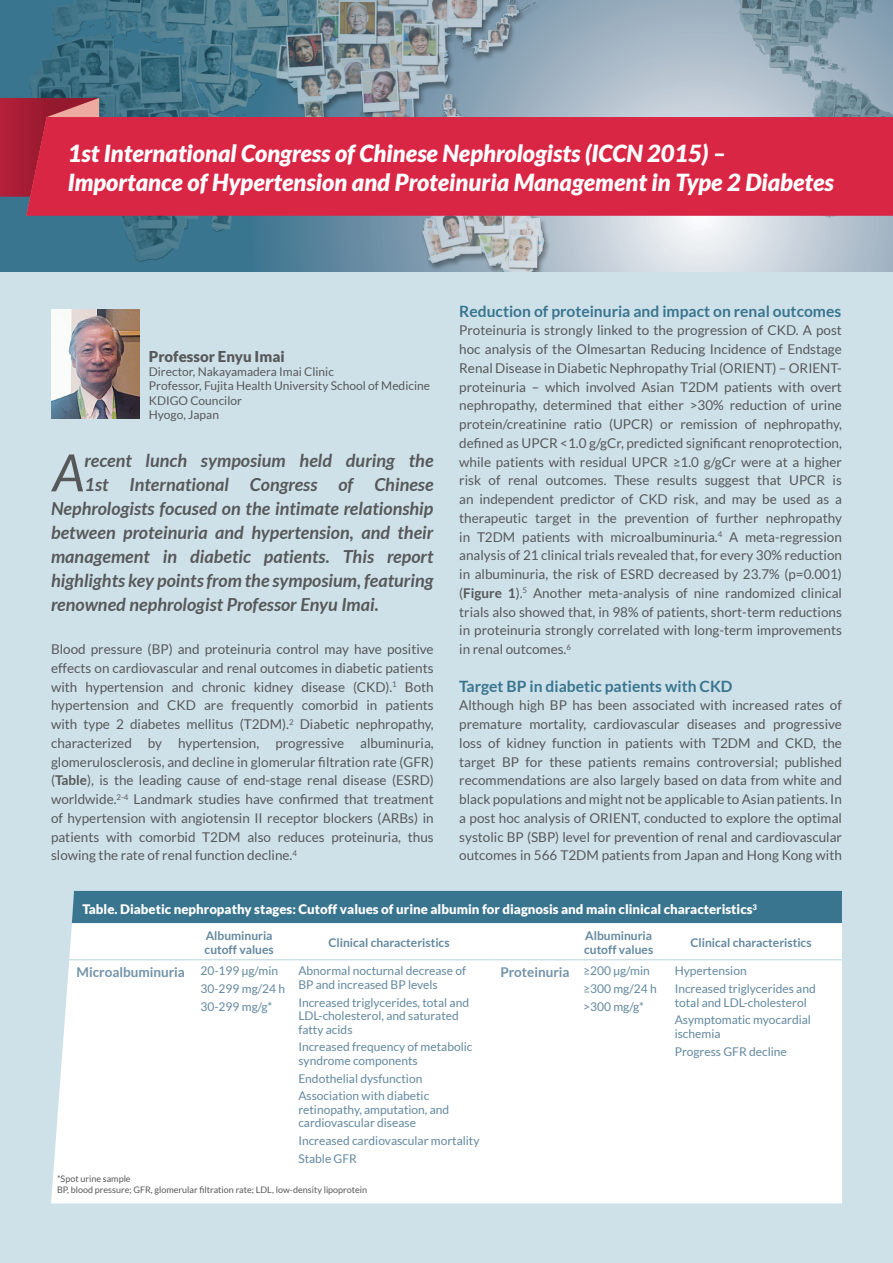
<style>
.page{position:relative;width:893px;height:1263px;background:#cee1e9}
.page>*{position:absolute;margin:0;border:0;box-sizing:border-box;transform-origin:0 0}
.WS-008_Body_Nor{font:italic 51.45px "Lato";color:#57585a}
.t1{font:italic 900 23.55px/29px "Lato";color:#fff}
.WS-008_Body_Nor-2{font:italic 700 18px "Lato";color:#57585a}
.WS-008_SubHead_B{font:700 15.6px "Lato";color:#39758f}
.WS-008_SpkrName{font:900 15px "Lato";color:#57585a}
.WS-008_Body_Nor-3{font:13.5px/18.8px "Lato";color:#57585a;text-align:justify}
.WS-008_Table_Nor{font:700 13.5px "Lato";color:#7293a8}
.WS-008_Table_Head{font:900 13.2px "Lato";color:#fff}
.WS-008_Table_Nor-2{font:12px/13.5px "Lato";color:#62889f}
.WS-008_SpkrDetails{font:12px "Lato";color:#57585a}
.WS-008_Table_Nor-3{font:700 12px/13.5px "Lato";color:#62889f}
.WS-008_Table_Ref{font:9px "Lato";color:#57585a}
.s1{font-weight:700}
</style>
<div class="page">
<img style="left:0;top:0;width:893px;height:271px">
<svg style="left:0;top:98px;width:99px;height:118px;background:#a3364b"></svg>
<div style="left:26px;top:117px;width:867px;height:99px;background:#d92645"></div>
<img style="left:51px;top:309px;width:89px;height:110px">
<div style="left:51px;top:922px;width:791px;height:281px;background:#fff"></div>
<div style="left:72px;top:891px;width:770px;height:32px;background:#39758f"></div>
<hr style="left:51px;top:959px;width:144px;height:1px;background:#cee1e9">
<hr style="left:195px;top:959px;width:97px;height:1px;background:#cee1e9">
<hr style="left:292px;top:959px;width:202px;height:1px;background:#cee1e9">
<hr style="left:494px;top:959px;width:83px;height:1px;background:#cee1e9">
<hr style="left:577px;top:959px;width:92px;height:1px;background:#cee1e9">
<hr style="left:669px;top:959px;width:173px;height:1px;background:#cee1e9">
<p class="t1" style="left:68px;top:139px;width:768px">1st International Congress of Chinese Nephrologists (ICCN 2015) –<br>Importance of Hypertension and Proteinuria Management in Type 2 Diabetes</p>
<p class="WS-008_SpkrName" style="left:149px;top:348px;width:137px">Professor Enyu Imai</p>
<p class="WS-008_SpkrDetails" style="left:149px;top:365px;width:187px">Director, Nakayamadera Imai Clinic</p>
<p class="WS-008_SpkrDetails" style="left:149px;top:379px;width:283px">Professor, Fujita Health University School of Medicine</p>
<p class="WS-008_SpkrDetails" style="left:149px;top:394px;width:95px">KDIGO Councilor</p>
<p class="WS-008_SpkrDetails" style="left:149px;top:408px;width:72px">Hyogo, Japan</p>
<p class="WS-008_Body_Nor" style="left:53px;top:444px;width:33px">A</p>
<p class="WS-008_Body_Nor-2" style="left:85px;top:450px;width:350px">recent lunch symposium held during the</p>
<p class="WS-008_Body_Nor-2" style="left:85px;top:474px;width:350px">1st International Congress of Chinese</p>
<p class="WS-008_Body_Nor-2" style="left:51px;top:498px;width:384px">Nephrologists focused on the intimate relationship</p>
<p class="WS-008_Body_Nor-2" style="left:51px;top:522px;width:384px">between proteinuria and hypertension, and their</p>
<p class="WS-008_Body_Nor-2" style="left:51px;top:546px;width:384px">management in diabetic patients. This report</p>
<p class="WS-008_Body_Nor-2" style="left:51px;top:570px;width:384px">highlights key points from the symposium, featuring</p>
<p class="WS-008_Body_Nor-2" style="left:51px;top:594px;width:329px">renowned nephrologist Professor Enyu Imai.</p>
<p class="WS-008_Body_Nor-3" style="left:51px;top:640px;width:384px">Blood pressure (BP) and proteinuria control may have positive effects on cardiovascular and renal outcomes in diabetic patients with hypertension and chronic kidney disease (CKD).<sup>1</sup> Both hypertension and CKD are frequently comorbid in patients with type 2 diabetes mellitus (T2DM).<sup>2</sup> Diabetic nephropathy, characterized by hypertension, progressive albuminuria, glomerulosclerosis, and decline in glomerular filtration rate (GFR) (<span class="s1">Table</span>), is the leading cause of end-stage renal disease (ESRD) worldwide.<sup>2-4</sup> Landmark studies have confirmed that treatment of hypertension with angiotensin II receptor blockers (ARBs) in patients with comorbid T2DM also reduces proteinuria, thus slowing the rate of renal function decline.<sup>4</sup></p>
<p class="WS-008_SubHead_B" style="left:459px;top:302px;width:383px">Reduction of proteinuria and impact on renal outcomes</p>
<p class="WS-008_Body_Nor-3" style="left:459px;top:321px;width:384px">Proteinuria is strongly linked to the progression of CKD. A post hoc analysis of the Olmesartan Reducing Incidence of Endstage Renal Disease in Diabetic Nephropathy Trial (ORIENT) – ORIENT&shy;proteinuria – which involved Asian T2DM patients with overt nephropathy, determined that either &gt;30% reduction of urine protein/creatinine ratio (UPCR) or remission of nephropathy, defined as UPCR &lt;1.0 g/gCr, predicted significant renoprotection, while patients with residual UPCR ≥1.0 g/gCr were at a higher risk of renal outcomes. These results suggest that UPCR is an independent predictor of CKD risk, and may be used as a therapeutic target in the prevention of further nephropathy in T2DM patients with microalbuminuria.<sup>4</sup> A meta-regression analysis of 21 clinical trials revealed that, for every 30% reduction in albuminuria, the risk of ESRD decreased by 23.7% (p=0.001) (<span class="s1">Figure 1</span>).<sup>5</sup> Another meta-analysis of nine randomized clinical trials also showed that, in 98% of patients, short-term reductions in proteinuria strongly correlated with long-term improvements in renal outcomes.<sup>6</sup></p>
<p class="WS-008_SubHead_B" style="left:459px;top:677px;width:275px">Target BP in diabetic patients with CKD</p>
<p class="WS-008_Body_Nor-3" style="left:459px;top:696px;width:384px">Although high BP has been associated with increased rates of premature mortality, cardiovascular diseases and progressive loss of kidney function in patients with T2DM and CKD, the target BP for these patients remains controversial; published recommendations are also largely based on data from white and black populations and might not be applicable to Asian patients. In a post hoc analysis of ORIENT, conducted to explore the optimal systolic BP (SBP) level for prevention of renal and cardiovascular outcomes in 566 T2DM patients from Japan and Hong Kong with</p>
<p class="WS-008_Table_Head" style="left:83px;top:901px;width:676px">Table. Diabetic nephropathy stages: Cutoff values of urine albumin for diagnosis and main clinical characteristics<sup>3</sup></p>
<p class="WS-008_Table_Nor-3" style="left:205px;top:929px;width:71px">Albuminuria cutoff values</p>
<p class="WS-008_Table_Nor-3" style="left:329px;top:936px;width:123px">Clinical characteristics</p>
<p class="WS-008_Table_Nor-3" style="left:584px;top:929px;width:71px">Albuminuria cutoff values</p>
<p class="WS-008_Table_Nor-3" style="left:690px;top:936px;width:123px">Clinical characteristics</p>
<p class="WS-008_Table_Nor" style="left:77px;top:964px;width:110px">Microalbuminuria</p>
<p class="WS-008_Table_Nor-2" style="left:201px;top:964px;width:79px">20-199 μg/min</p>
<p class="WS-008_Table_Nor-2" style="left:201px;top:982px;width:86px">30-299 mg/24 h</p>
<p class="WS-008_Table_Nor-2" style="left:201px;top:1000px;width:73px">30-299 mg/g*</p>
<p class="WS-008_Table_Nor" style="left:500px;top:964px;width:71px">Proteinuria</p>
<p class="WS-008_Table_Nor-2" style="left:583px;top:964px;width:68px">≥200 μg/min</p>
<p class="WS-008_Table_Nor-2" style="left:583px;top:982px;width:75px">≥300 mg/24 h</p>
<p class="WS-008_Table_Nor-2" style="left:583px;top:1000px;width:62px">&gt;300 mg/g*</p>
<p class="WS-008_Table_Nor-2" style="left:298px;top:964px;width:169px">Abnormal nocturnal decrease of<br>BP and increased BP levels</p>
<p class="WS-008_Table_Nor-2" style="left:298px;top:995px;width:172px">Increased triglycerides, total and<br>LDL-cholesterol, and saturated fatty acids</p>
<p class="WS-008_Table_Nor-2" style="left:298px;top:1040px;width:176px">Increased frequency of metabolic syndrome components</p>
<p class="WS-008_Table_Nor-2" style="left:298px;top:1071px;width:126px">Endothelial dysfunction</p>
<p class="WS-008_Table_Nor-2" style="left:298px;top:1089px;width:152px">Association with diabetic retinopathy, amputation, and cardiovascular disease</p>
<p class="WS-008_Table_Nor-2" style="left:298px;top:1134px;width:183px">Increased cardiovascular mortality</p>
<p class="WS-008_Table_Nor-2" style="left:298px;top:1152px;width:60px">Stable GFR</p>
<p class="WS-008_Table_Nor-2" style="left:675px;top:964px;width:74px">Hypertension</p>
<p class="WS-008_Table_Nor-2" style="left:675px;top:982px;width:143px">Increased triglycerides and total and LDL-cholesterol</p>
<p class="WS-008_Table_Nor-2" style="left:675px;top:1013px;width:138px">Asymptomatic myocardial ischemia</p>
<p class="WS-008_Table_Nor-2" style="left:675px;top:1044px;width:114px">Progress GFR decline</p>
<p class="WS-008_Table_Ref" style="left:57px;top:1174px;width:75px">*Spot urine sample</p>
<p class="WS-008_Table_Ref" style="left:57px;top:1184px;width:312px">BP, blood pressure; GFR, glomerular filtration rate; LDL, low-density lipoprotein</p>
</div>
